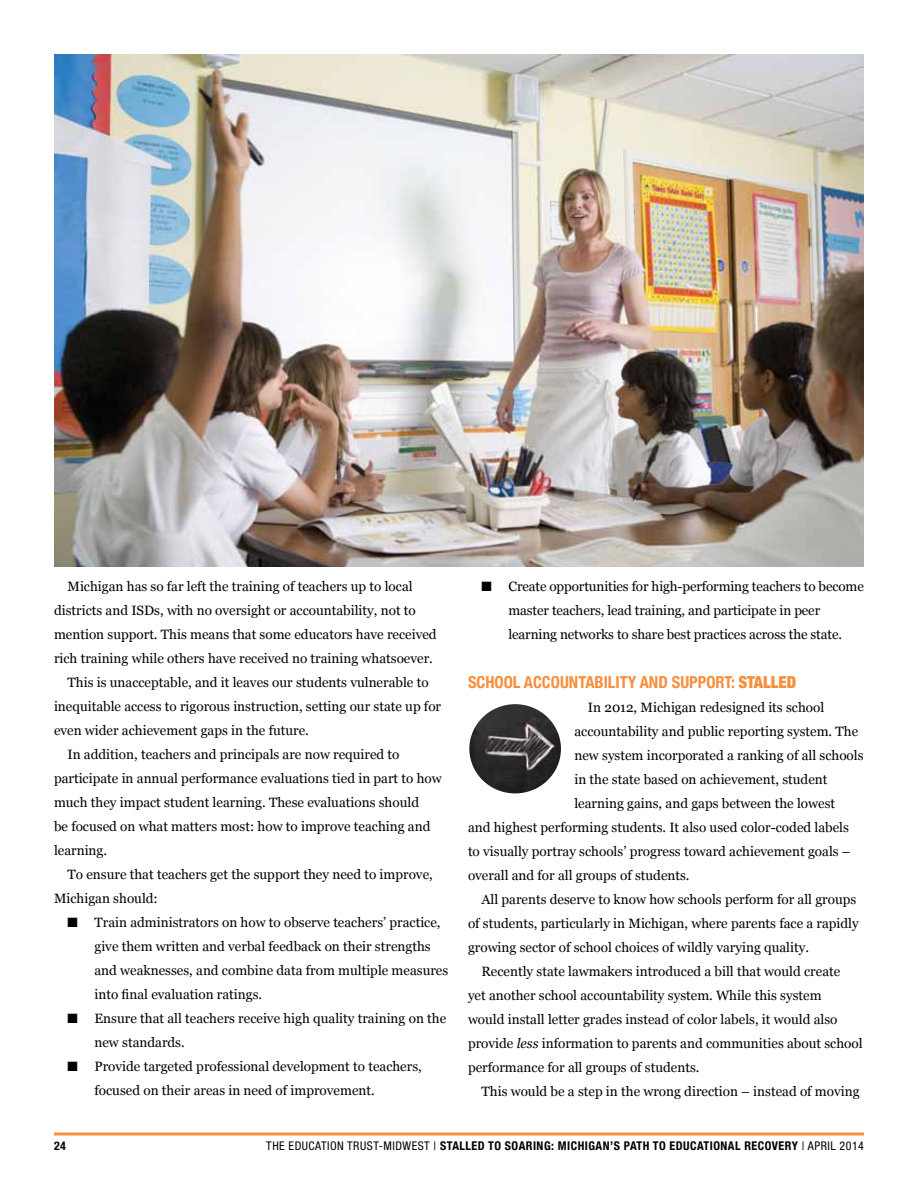
<style>
.page{position:relative;width:918px;height:1188px;background:#fff}
.page>*{position:absolute;margin:0;border:0;box-sizing:border-box;transform-origin:0 0}
.t1{font:700 condensed 16.5px "Helvetica Neue";color:#f78f3d}
.t2{font:13.5px/24px "Georgia";color:#000}
.t3{font:700 condensed 12px "Helvetica Neue";letter-spacing:.04em;color:#000}
.s1{font-weight:900}
.s2{font-style:italic}
.s3{font-family:"Helvetica Neue LT Std";font-weight:400}
</style>
<div class="page">
<svg style="left:54px;top:1132px;width:810px;height:4px;background:#f8aa6d"></svg>
<img style="left:54px;top:54px;width:810px;height:513px">
<img style="left:469px;top:704px;width:92px;height:89px">
<p class="t2" style="left:68px;top:573px;width:347px">Michigan has so far left the training of teachers up to local</p>
<p class="t2" style="left:54px;top:598px;width:363px">districts and ISDs, with no oversight or accountability, not to</p>
<p class="t2" style="left:54px;top:622px;width:384px">mention support. This means that some educators have received</p>
<p class="t2" style="left:54px;top:646px;width:380px">rich training while others have received no training whatsoever.</p>
<p class="t2" style="left:68px;top:670px;width:363px">This is unacceptable, and it leaves our students vulnerable to</p>
<p class="t2" style="left:54px;top:694px;width:389px">inequitable access to rigorous instruction, setting our state up for</p>
<p class="t2" style="left:54px;top:718px;width:256px">even wider achievement gaps in the future.</p>
<p class="t2" style="left:68px;top:742px;width:334px">In addition, teachers and principals are now required to</p>
<p class="t2" style="left:54px;top:766px;width:389px">participate in annual performance evaluations tied in part to how</p>
<p class="t2" style="left:54px;top:790px;width:367px">much they impact student learning. These evaluations should</p>
<p class="t2" style="left:54px;top:814px;width:378px">be focused on what matters most: how to improve teaching and</p>
<p class="t2" style="left:54px;top:838px;width:55px">learning.</p>
<p class="t2" style="left:68px;top:862px;width:367px">To ensure that teachers get the support they need to improve,</p>
<p class="t2" style="left:54px;top:886px;width:105px">Michigan should:</p>
<p class="t2" style="left:94px;top:910px;width:355px;text-indent:-27px">■ Train administrators on how to observe teachers’ practice, give them written and verbal feedback on their strengths and weaknesses, and combine data from multiple measures into final evaluation ratings.</p>
<p class="t2" style="left:94px;top:1006px;width:353px;text-indent:-27px">■ Ensure that all teachers receive high quality training on the new standards.</p>
<p class="t2" style="left:94px;top:1054px;width:329px;text-indent:-27px">■ Provide targeted professional development to teachers, focused on their areas in need of improvement.</p>
<p class="t2" style="left:509px;top:574px;width:357px;text-indent:-27px">■ Create opportunities for high-performing teachers to become master teachers, lead training, and participate in peer learning networks to share best practices across the state.</p>
<p class="t1" style="left:468px;top:669px;width:289px">SCHOOL ACCOUNTABILITY AND SUPPORT: <span class="s1">STALLED</span></p>
<p class="t2" style="left:588px;top:695px;width:238px">In 2012, Michigan redesigned its school</p>
<p class="t2" style="left:574px;top:719px;width:285px">accountability and public reporting system. The</p>
<p class="t2" style="left:574px;top:743px;width:291px">new system incorporated a ranking of all schools</p>
<p class="t2" style="left:574px;top:767px;width:255px">in the state based on achievement, student</p>
<p class="t2" style="left:574px;top:791px;width:262px">learning gains, and gaps between the lowest</p>
<p class="t2" style="left:468px;top:815px;width:382px">and highest performing students. It also used color-coded labels</p>
<p class="t2" style="left:468px;top:839px;width:384px">to visually portray schools’ progress toward achievement goals –</p>
<p class="t2" style="left:468px;top:863px;width:223px">overall and for all groups of students.</p>
<p class="t2" style="left:482px;top:887px;width:376px">All parents deserve to know how schools perform for all groups</p>
<p class="t2" style="left:468px;top:911px;width:392px">of students, particularly in Michigan, where parents face a rapidly</p>
<p class="t2" style="left:468px;top:935px;width:343px">growing sector of school choices of wildly varying quality.</p>
<p class="t2" style="left:482px;top:959px;width:360px">Recently state lawmakers introduced a bill that would create</p>
<p class="t2" style="left:468px;top:983px;width:355px">yet another school accountability system. While this system</p>
<p class="t2" style="left:468px;top:1007px;width:371px">would install letter grades instead of color labels, it would also</p>
<p class="t2" style="left:468px;top:1031px;width:396px">provide <span class="s2">less</span> information to parents and communities about school</p>
<p class="t2" style="left:468px;top:1055px;width:233px">performance for all groups of students.</p>
<p class="t2" style="left:482px;top:1079px;width:380px">This would be a step in the wrong direction – instead of moving</p>
<p class="t3" style="left:54px;top:1136px;width:13px">24</p>
<p class="t3" style="left:266px;top:1136px;width:599px"><span class="s3">THE EDUCATION TRUST-MIDWEST |</span> STALLED TO SOARING: MICHIGAN’S PATH TO EDUCATIONAL RECOVERY <span class="s3">| APRIL 2014</span></p>
</div>
